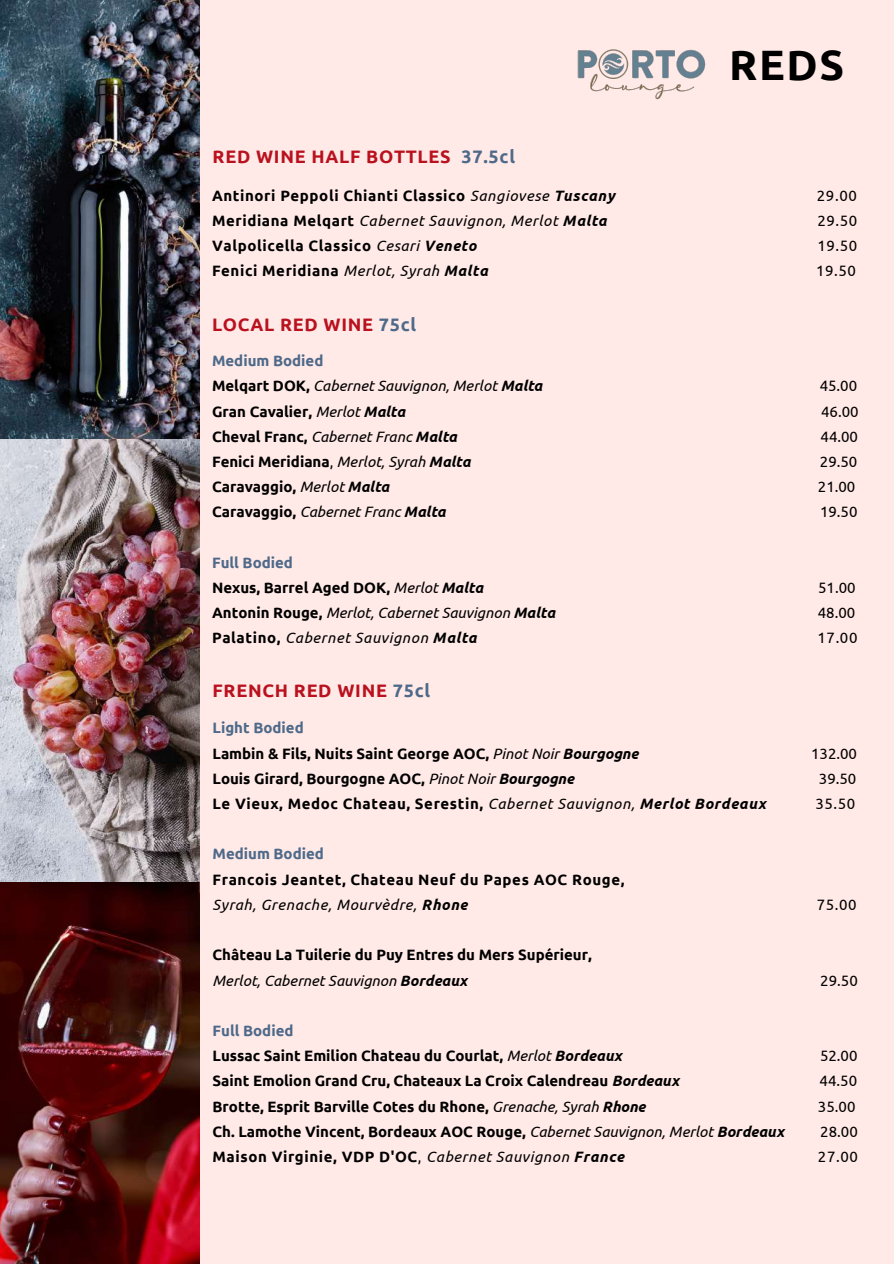
<style>
.page{position:relative;width:894px;height:1264px;background:#fff}
.page>*{position:absolute;margin:0;border:0;box-sizing:border-box;transform-origin:0 0}
.t1{font:700 42.45px "Ubuntu";color:#000}
.t2{font:700 18px "Ubuntu";letter-spacing:.04em;color:#ba111e}
.t3{font:700 15px/25.2px "Ubuntu";color:#000}
.t4{font:700 15px/25.2px "Ubuntu";letter-spacing:.04em;color:#000}
.t5{font:italic 15px/25.2px "Ubuntu";color:#000}
.t6{font:15px "Ubuntu";color:#000}
.t7{font:italic 15px "Ubuntu";letter-spacing:.04em;color:#000}
.t8{font:700 15px "Ubuntu";color:#4e6989}
.s1{color:#4e6989}
.s2{font-weight:400;font-style:italic}
.s3{font-style:italic}
.s4{font-weight:700;font-style:normal}
.s5{font-weight:700}
.s6{font-weight:700;font-style:normal;color:#4e6989}
.s7{font-weight:400}
</style>
<div class="page">
<div style="left:0;top:0;width:893px;height:1263px;background:#ffeae7"></div>
<img style="left:0;top:0;width:199px;height:1263px">
<img style="left:577px;top:49px;width:129px;height:51px">
<p class="t2" style="left:212px;top:146px;width:304px">RED WINE HALF BOTTLES <span class="s1">37.5cl</span></p>
<h1 class="t1" style="left:728px;top:41px;width:117px">REDS</h1>
<p class="t4" style="left:212px;top:182px;width:404px">Antinori Peppoli Chianti Classico <span class="s2">Sangiovese</span> <span class="s3">Tuscany</span></p>
<p class="t6" style="left:816px;top:187px;width:41px">29.00</p>
<p class="t7" style="left:212px;top:212px;width:396px"><span class="s4">Meridiana Melqart</span> Cabernet Sauvignon, Merlot <span class="s5">Malta</span></p>
<p class="t6" style="left:817px;top:212px;width:41px">29.50</p>
<p class="t4" style="left:212px;top:233px;width:266px">Valpolicella Classico <span class="s2">Cesari</span> <span class="s3">Veneto</span></p>
<p class="t6" style="left:817px;top:237px;width:41px">19.50</p>
<p class="t4" style="left:212px;top:258px;width:277px">Fenici Meridiana <span class="s2">Merlot, Syrah</span> <span class="s3">Malta</span></p>
<p class="t6" style="left:815px;top:262px;width:41px">19.50</p>
<p class="t2" style="left:212px;top:314px;width:206px">LOCAL RED WINE <span class="s1">75cl</span></p>
<p class="t5" style="left:212px;top:348px;width:332px"><span class="s6">Medium Bodied<br></span><span class="s4">Melqart DOK,</span> Cabernet Sauvignon, Merlot <span class="s5">Malta</span></p>
<p class="t6" style="left:819px;top:377px;width:39px">45.00</p>
<p class="t3" style="left:212px;top:398px;width:195px">Gran Cavalier, <span class="s2">Merlot</span> <span class="s3">Malta</span></p>
<p class="t6" style="left:820px;top:402px;width:39px">46.00</p>
<p class="t5" style="left:212px;top:423px;width:246px"><span class="s4">Cheval Franc,</span> Cabernet Franc <span class="s5">Malta</span></p>
<p class="t6" style="left:820px;top:428px;width:39px">44.00</p>
<p class="t3" style="left:212px;top:449px;width:260px">Fenici Meridiana<span class="s7">,</span> <span class="s2">Merlot, Syrah</span> <span class="s3">Malta</span></p>
<p class="t6" style="left:819px;top:453px;width:39px">29.50</p>
<p class="t3" style="left:212px;top:474px;width:179px">Caravaggio, <span class="s2">Merlot</span> <span class="s3">Malta</span></p>
<p class="t6" style="left:817px;top:478px;width:39px">21.00</p>
<p class="t5" style="left:212px;top:499px;width:235px"><span class="s4">Caravaggio,</span> Cabernet Franc <span class="s5">Malta</span></p>
<p class="t6" style="left:819px;top:503px;width:39px">19.50</p>
<p class="t3" style="left:212px;top:549px;width:272px"><span class="s1">Full Bodied<br></span>Nexus, Barrel Aged DOK, <span class="s2">Merlot</span> <span class="s3">Malta</span></p>
<p class="t6" style="left:817px;top:579px;width:39px">51.00</p>
<p class="t5" style="left:212px;top:600px;width:344px"><span class="s4">Antonin Rouge,</span> Merlot, Cabernet Sauvignon <span class="s5">Malta</span></p>
<p class="t6" style="left:817px;top:604px;width:39px">48.00</p>
<p class="t7" style="left:212px;top:629px;width:266px"><span class="s4">Palatino,</span> Cabernet Sauvignon <span class="s5">Malta</span></p>
<p class="t6" style="left:817px;top:629px;width:41px">17.00</p>
<p class="t2" style="left:212px;top:680px;width:219px">FRENCH RED WINE <span class="s1">75cl</span></p>
<p class="t3" style="left:212px;top:715px;width:427px"><span class="s1">Light Bodied<br></span>Lambin &amp; Fils, Nuits Saint George AOC, <span class="s2">Pinot Noir</span> <span class="s3">Bourgogne</span></p>
<p class="t6" style="left:810px;top:744px;width:47px">132.00</p>
<p class="t3" style="left:212px;top:765px;width:363px">Louis Girard, Bourgogne AOC, <span class="s2">Pinot Noir</span> <span class="s3">Bourgogne</span></p>
<p class="t6" style="left:818px;top:770px;width:39px">39.50</p>
<p class="t4" style="left:212px;top:791px;width:554px">Le Vieux, Medoc Chateau, Serestin, <span class="s2">Cabernet Sauvignon,</span> <span class="s3">Merlot Bordeaux</span></p>
<p class="t6" style="left:815px;top:795px;width:41px">35.50</p>
<p class="t8" style="left:212px;top:845px;width:113px">Medium Bodied</p>
<p class="t4" style="left:212px;top:866px;width:413px">Francois Jeantet, Chateau Neuf du Papes AOC Rouge,<br><span class="s2">Syrah, Grenache, Mourvèdre,</span> <span class="s3">Rhone</span></p>
<p class="t6" style="left:816px;top:895px;width:41px">75.00</p>
<p class="t3" style="left:212px;top:942px;width:380px">Château La Tuilerie du Puy Entres du Mers Supérieur,<br><span class="s2">Merlot, Cabernet Sauvignon</span> <span class="s3">Bordeaux</span></p>
<p class="t3" style="left:212px;top:1017px;width:411px"><span class="s1">Full Bodied<br></span>Lussac Saint Emilion Chateau du Courlat, <span class="s2">Merlot</span> <span class="s3">Bordeaux</span></p>
<p class="t6" style="left:820px;top:971px;width:39px">29.50</p>
<p class="t6" style="left:819px;top:1047px;width:39px">52.00</p>
<p class="t3" style="left:212px;top:1068px;width:468px">Saint Emolion Grand Cru, Chateaux La Croix Calendreau <span class="s3">Bordeaux</span></p>
<p class="t6" style="left:819px;top:1072px;width:39px">44.50</p>
<p class="t3" style="left:212px;top:1093px;width:434px">Brotte, Esprit Barville Cotes du Rhone, <span class="s2">Grenache, Syrah</span> <span class="s3">Rhone</span></p>
<p class="t6" style="left:817px;top:1097px;width:39px">35.00</p>
<p class="t3" style="left:212px;top:1118px;width:573px">Ch. Lamothe Vincent, Bordeaux AOC Rouge, <span class="s2">Cabernet Sauvignon, Merlot</span> <span class="s3">Bordeaux</span></p>
<p class="t6" style="left:820px;top:1122px;width:39px">28.00</p>
<p class="t4" style="left:212px;top:1143px;width:413px">Maison Virginie, VDP D'OC<span class="s7">,</span> <span class="s2">Cabernet Sauvignon</span> <span class="s3">France</span></p>
<p class="t6" style="left:817px;top:1147px;width:41px">27.00</p>
</div>
